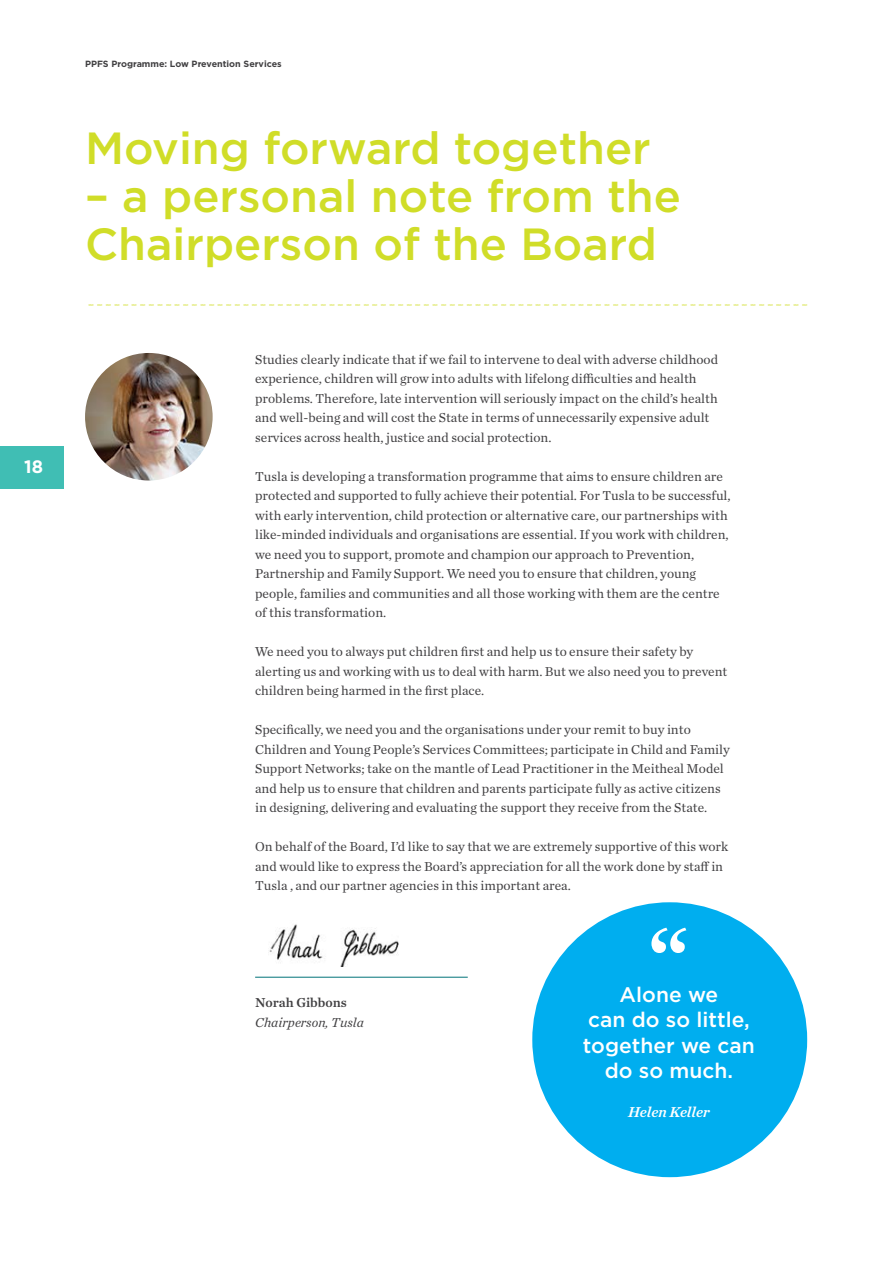
<style>
.page{position:relative;width:893px;height:1263px;background:#fff}
.page>*{position:absolute;margin:0;border:0;box-sizing:border-box;transform-origin:0 0}
.t1{font:700 90px "Sabon";color:#fff}
.t2{font:500 45px/48px "Gotham";color:#d0dd28}
.t3{font:500 21px/25.5px "Gotham";color:#fff;text-align:center}
.t4{font:700 18px "Gotham";color:#fff}
.t5{font:15px "Abitsketchy";color:#d0dd28}
.t6{font:italic 15px "Chronicle Text G1 Semi";color:#fff}
.t7{font:13.5px/19.5px "Chronicle Text G1";color:#414042}
.t8{font:italic 13.5px "Chronicle Text G1";color:#414042}
.t9{font:13.5px "Chronicle Text G1 Semi";color:#414042}
.t10{font:700 9px "Gotham";color:#414042}
</style>
<div class="page">
<hr style="left:255px;top:977px;width:213px;height:1px;background:#007278">
<div style="left:532px;top:902px;width:275px;height:275px;background:#00aeef;border-radius:50%"></div>
<div style="left:0;top:446px;width:64px;height:43px;background:#40beb4"></div>
<img style="left:85px;top:353px;width:128px;height:127px;border-radius:64px">
<img style="left:269px;top:924px;width:130px;height:43px">
<h3 class="t4" style="left:24px;top:455px;width:20px">18</h3>
<p class="t10" style="left:85px;top:58px;width:198px">PPFS Programme: Low Prevention Services</p>
<h2 class="t2" style="left:85px;top:123px;width:567px">Moving forward together</h2>
<h2 class="t2" style="left:85px;top:171px;width:597px">– a personal note from the<br>Chairperson of the Board</h2>
<p class="t5" style="left:89px;top:298px;width:720px">- - - - - - - - - - - - - - - - - - - - - - - - - - - - - - - - - - - - - - - - - - - - - - - - - - - - - - - - - - - - - - - - - - - - - - - - - - - - - - - - - - - -</p>
<p class="t7" style="left:255px;top:349px;width:464px">Studies clearly indicate that if we fail to intervene to deal with adverse childhood experience, children will grow into adults with lifelong difficulties and health problems. Therefore, late intervention will seriously impact on the child’s health and well-being and will cost the State in terms of unnecessarily expensive adult services across health, justice and social protection.</p>
<p class="t7" style="left:255px;top:466px;width:477px">Tusla is developing a transformation programme that aims to ensure children are protected and supported to fully achieve their potential. For Tusla to be successful, with early intervention, child protection or alternative care, our partnerships with like-minded individuals and organisations are essential. If you work with children, we need you to support, promote and champion our approach to Prevention, Partnership and Family Support. We need you to ensure that children, young people, families and communities and all those working with them are the centre of this transformation.</p>
<p class="t7" style="left:255px;top:641px;width:474px">We need you to always put children first and help us to ensure their safety by alerting us and working with us to deal with harm. But we also need you to prevent children being harmed in the first place.</p>
<p class="t7" style="left:255px;top:719px;width:476px">Specifically, we need you and the organisations under your remit to buy into Children and Young People’s Services Committees; participate in Child and Family Support Networks; take on the mantle of Lead Practitioner in the Meitheal Model and help us to ensure that children and parents participate fully as active citizens in designing, delivering and evaluating the support they receive from the State.</p>
<p class="t7" style="left:255px;top:836px;width:475px">On behalf of the Board, I’d like to say that we are extremely supportive of this work and would like to express the Board’s appreciation for all the work done by staff in<br>Tusla , and our partner agencies in this important area.</p>
<p class="t9" style="left:255px;top:992px;width:93px">Norah Gibbons</p>
<p class="t8" style="left:255px;top:1012px;width:110px">Chairperson, Tusla</p>
<h1 class="t1" style="left:644px;top:903px;width:52px">“</h1>
<h3 class="t3" style="left:620px;top:981px;width:100px">Alone we</h3>
<h3 class="t3" style="left:583px;top:1007px;width:174px">can do so little, together we can do so much.</h3>
<p class="t6" style="left:628px;top:1100px;width:83px">Helen Keller</p>
</div>
